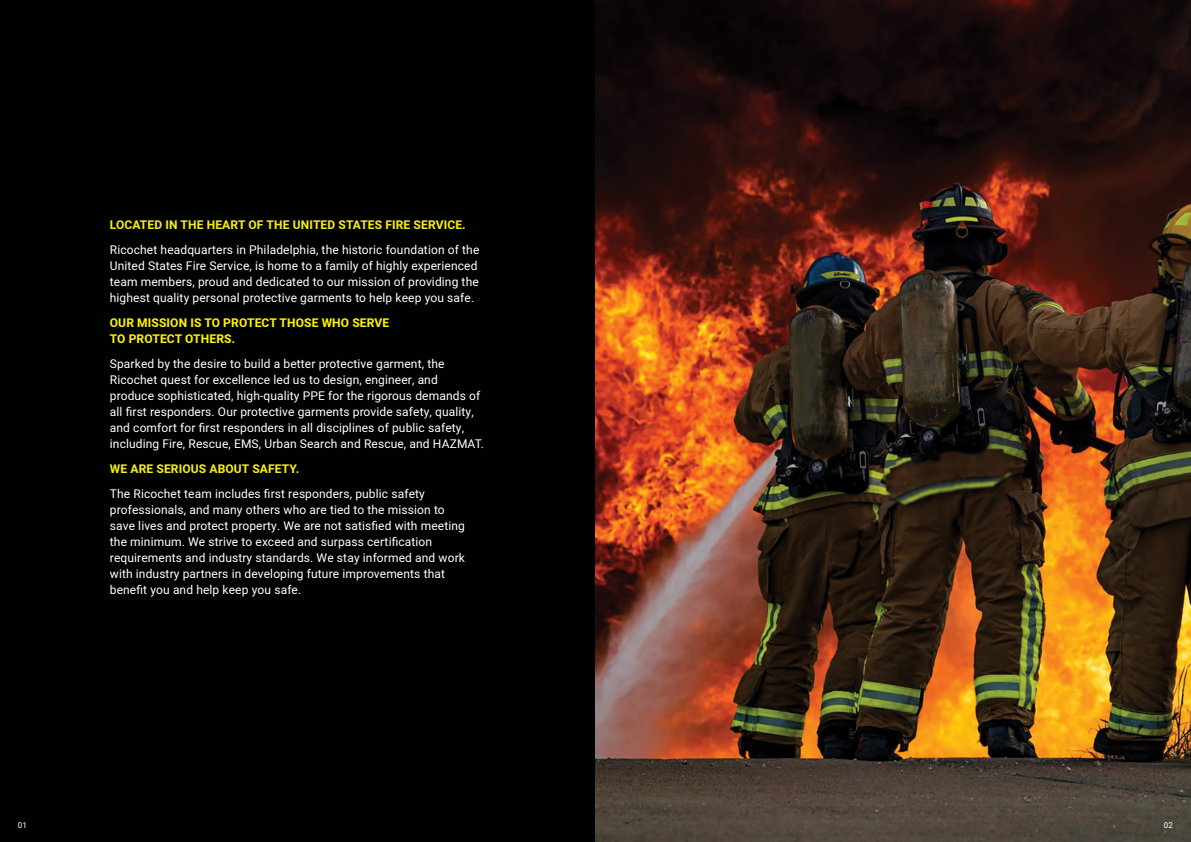
<style>
.page{position:relative;width:1191px;height:842px;background:#fff}
.page>*{position:absolute;margin:0;border:0;box-sizing:border-box;transform-origin:0 0}
.t1{font:12px/16px "Heebo";letter-spacing:.01em;color:#fff}
.t2{font:700 12px "Heebo";letter-spacing:.01em;color:#f5eb12}
.t3{font:700 12px/16px "Heebo";letter-spacing:.01em;color:#fff200}
.t4{font:8px "Heebo";color:#fff}
</style>
<div class="page">
<div style="left:0;top:0;width:595px;height:842px;background:#000101"></div>
<img style="left:595px;top:0;width:596px;height:842px">
<p class="t2" style="left:110px;top:216px;width:357px">LOCATED IN THE HEART OF THE UNITED STATES FIRE SERVICE.</p>
<p class="t1" style="left:110px;top:241px;width:371px">Ricochet headquarters in Philadelphia, the historic foundation of the United States Fire Service, is home to a family of highly experienced team members, proud and dedicated to our mission of providing the highest quality personal protective garments to help keep you safe.</p>
<p class="t3" style="left:110px;top:315px;width:281px">OUR MISSION IS TO PROTECT THOSE WHO SERVE<br>TO PROTECT OTHERS.</p>
<p class="t1" style="left:110px;top:355px;width:375px">Sparked by the desire to build a better protective garment, the Ricochet quest for excellence led us to design, engineer, and produce sophisticated, high-quality PPE for the rigorous demands of all first responders. Our protective garments provide safety, quality, and comfort for first responders in all disciplines of public safety, including Fire, Rescue, EMS, Urban Search and Rescue, and HAZMAT.</p>
<p class="t2" style="left:110px;top:460px;width:191px">WE ARE SERIOUS ABOUT SAFETY.</p>
<p class="t1" style="left:110px;top:485px;width:357px">The Ricochet team includes first responders, public safety professionals, and many others who are tied to the mission to save lives and protect property. We are not satisfied with meeting the minimum. We strive to exceed and surpass certification requirements and industry standards. We stay informed and work with industry partners in developing future improvements that benefit you and help keep you safe.</p>
<p class="t4" style="left:18px;top:819px;width:11px">01</p>
<p class="t4" style="left:1164px;top:819px;width:11px">02</p>
</div>
